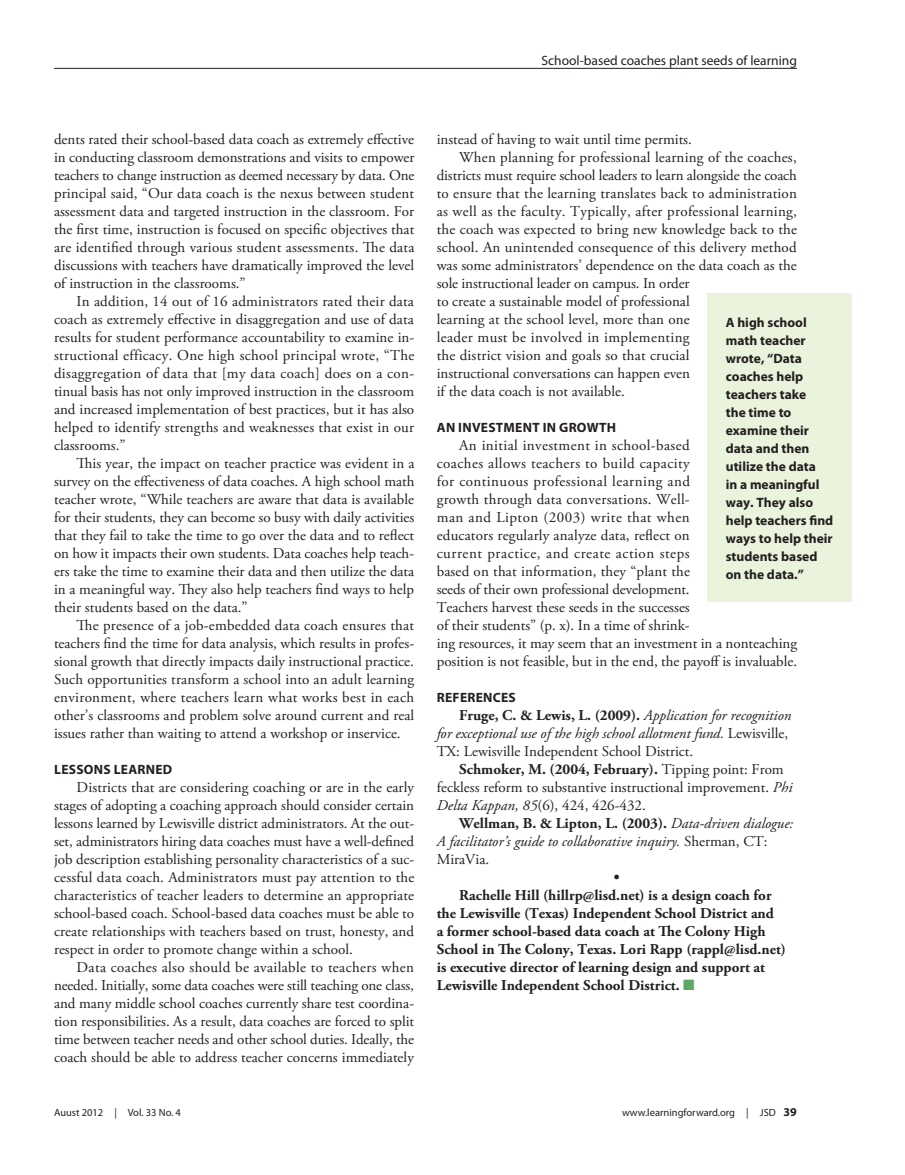
<style>
.page{position:relative;width:905px;height:1175px;background:#fff}
.page>*{position:absolute;margin:0;border:0;box-sizing:border-box;transform-origin:0 0}
.body{font:15px/18px "Adobe Garamond Pro";color:#231f20;text-align:justify}
.body-2{font:700 15px/18px "Adobe Garamond Pro";color:#231f20}
.body-3{font:italic 15px/18px "Adobe Garamond Pro";color:#231f20}
.liftout{font:700 13.5px/18px "Myriad Pro";color:#231f20}
.subhead{font:700 13.5px "Myriad Pro";letter-spacing:.02em;color:#231f20}
.t1{font:13.5px "Myriad Pro";color:#231f20}
.t2{font:700 12px "Myriad Pro";color:#231f20}
.t3{font:10.5px "Myriad Pro";color:#231f20}
.s1{font-weight:700;font-style:normal}
.s2{font-style:normal}
.s3{font-weight:700}
.s4{font-style:italic}
.s5{color:#5da768}
</style>
<div class="page">
<div style="left:707px;top:293px;width:144px;height:309px;background:#eaf3db"></div>
<hr style="left:54px;top:68px;width:743px;height:1px;background:#231f20">
<p class="t1" style="left:541px;top:53px;width:257px">School-based coaches plant seeds of learning</p>
<p class="body" style="left:54px;top:131px;width:362px">dents rated their school-based data coach as extremely effective in conducting classroom demonstrations and visits to empower teachers to change instruction as deemed necessary by data. One principal said, “Our data coach is the nexus between student assessment data and targeted instruction in the classroom. For the first time, instruction is focused on specific objectives that are identified through various student assessments. The data discussions with teachers have dramatically improved the level of instruction in the classrooms.”</p>
<p class="body" style="left:54px;top:293px;width:362px;text-indent:22px">In addition, 14 out of 16 administrators rated their data coach as extremely effective in disaggregation and use of data results for student performance accountability to examine in&shy;structional efficacy. One high school principal wrote, “The disaggregation of data that [my data coach] does on a con&shy;tinual basis has not only improved instruction in the classroom and increased implementation of best practices, but it has also helped to identify strengths and weaknesses that exist in our classrooms.”</p>
<p class="body" style="left:54px;top:455px;width:362px;text-indent:22px">This year, the impact on teacher practice was evident in a survey on the effectiveness of data coaches. A high school math teacher wrote, “While teachers are aware that data is available for their students, they can become so busy with daily activities that they fail to take the time to go over the data and to reflect on how it impacts their own students. Data coaches help teach&shy;ers take the time to examine their data and then utilize the data in a meaningful way. They also help teachers find ways to help their students based on the data.”</p>
<p class="body" style="left:54px;top:617px;width:362px;text-indent:22px">The presence of a job-embedded data coach ensures that teachers find the time for data analysis, which results in profes&shy;sional growth that directly impacts daily instructional practice.<br>Such opportunities transform a school into an adult learning environment, where teachers learn what works best in each other’s classrooms and problem solve around current and real issues rather than waiting to attend a workshop or inservice.</p>
<p class="subhead" style="left:54px;top:762px;width:120px">LESSONS LEARNED</p>
<p class="body" style="left:54px;top:779px;width:362px;text-indent:22px">Districts that are considering coaching or are in the early stages of adopting a coaching approach should consider certain lessons learned by Lewisville district administrators. At the out&shy;set, administrators hiring data coaches must have a well-defined job description establishing personality characteristics of a suc&shy;cessful data coach. Administrators must pay attention to the characteristics of teacher leaders to determine an appropriate school-based coach. School-based data coaches must be able to create relationships with teachers based on trust, honesty, and respect in order to promote change within a school.</p>
<p class="body" style="left:54px;top:959px;width:361px;text-indent:22px">Data coaches also should be available to teachers when needed. Initially, some data coaches were still teaching one class, and many middle school coaches currently share test coordina&shy;tion responsibilities. As a result, data coaches are forced to split time between teacher needs and other school duties. Ideally, the coach should be able to address teacher concerns immediately</p>
<p class="body" style="left:436px;top:131px;width:257px">instead of having to wait until time permits.</p>
<p class="body" style="left:436px;top:149px;width:362px;text-align:left;text-indent:22px">When planning for professional learning of the coaches, districts must require school leaders to learn alongside the coach to ensure that the learning translates back to administration as well as the faculty. Typically, after professional learning, the coach was expected to bring new knowledge back to the school. An unintended consequence of this delivery method was some administrators’ dependence on the data coach as the sole instructional leader on campus. In order<br>to create a sustainable model of professional<br>learning at the school level, more than one<br>leader must be involved in implementing<br>the district vision and goals so that crucial<br>instructional conversations can happen even<br>if the data coach is not available.</p>
<p class="subhead" style="left:437px;top:420px;width:181px">AN INVESTMENT IN GROWTH</p>
<p class="body" style="left:436px;top:437px;width:362px;text-align:left;text-indent:22px">An initial investment in school-based<br>coaches allows teachers to build capacity<br>for continuous professional learning and<br>growth through data conversations. Well-<br>man and Lipton (2003) write that when<br>educators regularly analyze data, reflect on<br>current practice, and create action steps<br>based on that information, they “plant the<br>seeds of their own professional development.<br>Teachers harvest these seeds in the successes<br>of their students” (p. x). In a time of shrink-<br>ing resources, it may seem that an investment in a nonteaching position is not feasible, but in the end, the payoff is invaluable.</p>
<p class="subhead" style="left:437px;top:690px;width:81px">REFERENCES</p>
<p class="body-3" style="left:436px;top:707px;width:356px;text-indent:22px"><span class="s1">Fruge, C. &amp; Lewis, L. (2009).</span> Application for recognition for exceptional use of the high school allotment fund. <span class="s2">Lewisville,<br>TX: Lewisville Independent School District.</span></p>
<p class="body" style="left:436px;top:761px;width:357px;text-align:left;text-indent:22px"><span class="s3">Schmoker, M. (2004, February).</span> Tipping point: From feckless reform to substantive instructional improvement. <span class="s4">Phi<br>Delta Kappan, 85</span>(6), 424, 426-432.</p>
<p class="body-3" style="left:436px;top:815px;width:358px;text-indent:22px"><span class="s1">Wellman, B. &amp; Lipton, L. (2003).</span> Data-driven dialogue:<br>A facilitator’s guide to collaborative inquiry. <span class="s2">Sherman, CT:<br>MiraVia.</span></p>
<p class="body-2" style="left:614px;top:869px;width:7px">•</p>
<p class="body-2" style="left:436px;top:887px;width:351px;text-indent:22px">Rachelle Hill (hillrp@lisd.net) is a design coach for the Lewisville (Texas) Independent School District and<br>a former school-based data coach at The Colony High School in The Colony, Texas. Lori Rapp (rappl@lisd.net) is executive director of learning design and support at Lewisville Independent School District. <span class="s5">■</span></p>
<p class="liftout" style="left:725px;top:313px;width:109px">A high school math teacher wrote, “Data coaches help teachers take<br>the time to examine their data and then utilize the data<br>in a meaningful way. They also help teachers find ways to help their students based on the data.”</p>
<p class="t3" style="left:54px;top:1107px;width:128px">Auust 2012 | Vol. 33 No. 4</p>
<p class="t3" style="left:622px;top:1107px;width:155px">www.learningforward.org | JSD</p>
<p class="t2" style="left:783px;top:1105px;width:15px">39</p>
</div>
